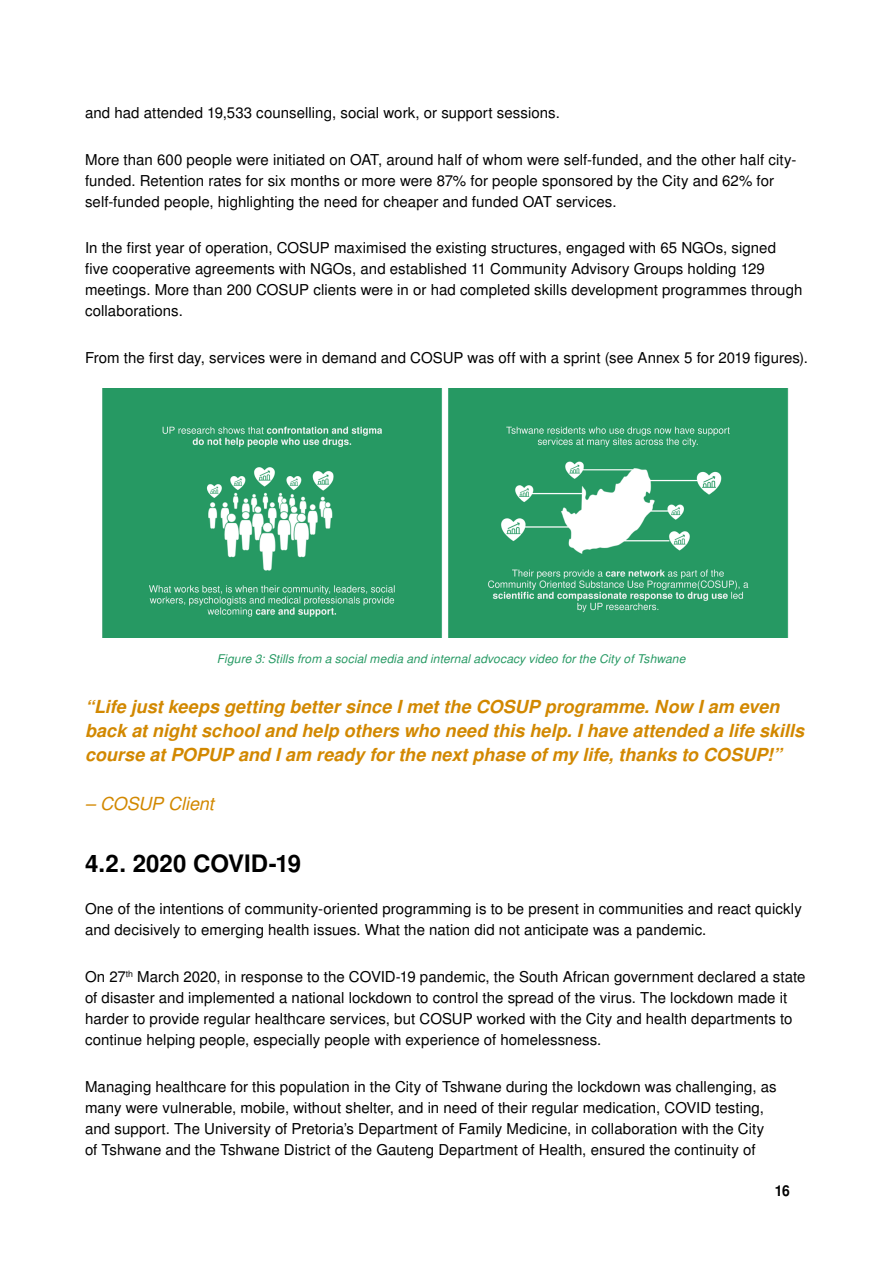
<style>
.page{position:relative;width:893px;height:1263px;background:#fff}
.page>*{position:absolute;margin:0;border:0;box-sizing:border-box;transform-origin:0 0}
.t1{font:700 24px "Nimbus San L";color:#000}
.t2{font:italic 700 18px/24px "Nimbus San L";color:#d28800}
.t3{font:italic 18px "Nimbus San L";letter-spacing:-.005em;color:#d28800}
.t4{font:15px/21px "Nimbus San L";letter-spacing:.005em;color:#000}
.t5{font:700 15px "Nimbus San L";color:#000;scale:.92 1}
.t6{font:italic 12px "Nimbus San L";letter-spacing:.01em;color:#269963}
</style>
<div class="page">
<img style="left:102px;top:388px;width:687px;height:249px">
<p class="t4" style="left:85px;top:103px;width:476px">and had attended 19,533 counselling, social work, or support sessions.</p>
<p class="t4" style="left:85px;top:149px;width:713px">More than 600 people were initiated on OAT, around half of whom were self-funded, and the other half city&shy;funded. Retention rates for six months or more were 87% for people sponsored by the City and 62% for self-funded people, highlighting the need for cheaper and funded OAT services.</p>
<p class="t4" style="left:85px;top:238px;width:719px">In the first year of operation, COSUP maximised the existing structures, engaged with 65 NGOs, signed five cooperative agreements with NGOs, and established 11 Community Advisory Groups holding 129 meetings. More than 200 COSUP clients were in or had completed skills development programmes through collaborations.</p>
<p class="t4" style="left:85px;top:347px;width:724px">From the first day, services were in demand and COSUP was off with a sprint (see Annex 5 for 2019 figures).</p>
<p class="t6" style="left:217px;top:651px;width:470px">Figure 3: Stills from a social media and internal advocacy video for the City of Tshwane</p>
<p class="t2" style="left:85px;top:695px;width:720px">“Life just keeps getting better since I met the COSUP programme. N ow I am even back at night school and help others who need this help. I have attended a life skills course at POPUP and I am ready for the next phase of my life, thanks to COSUP!”</p>
<p class="t3" style="left:85px;top:792px;width:130px">– COSUP Client</p>
<h1 class="t1" style="left:85px;top:848px;width:218px">4.2. 2020 COVID-19</h1>
<p class="t4" style="left:85px;top:899px;width:718px">One of the intentions of community-oriented programming is to be present in communities and react quickly and decisively to emerging health issues. What the nation did not anticipate was a pandemic.</p>
<p class="t4" style="left:85px;top:966px;width:722px">On 27<sup>th</sup> March 2020, in response to the COVID-19 pandemic, the South African government declared a state of disaster and implemented a national lockdown to control the spread of the virus. The lockdown made it harder to provide regular healthcare services, but COSUP worked with the City and health departments to continue helping people, especially people with experience of homelessness.</p>
<p class="t4" style="left:85px;top:1076px;width:693px">Managing healthcare for this population in the City of Tshwane during the lockdown was challenging, as many were vulnerable, mobile, without shelter, and in need of their regular medication, COVID testing, and support. The University of Pretoria’s Department of Family Medicine, in collaboration with the City of Tshwane and the Tshwane District of the Gauteng Department of Health, ensured the continuity of</p>
<p class="t5" style="left:775px;top:1181px;width:18px">16</p>
</div>
